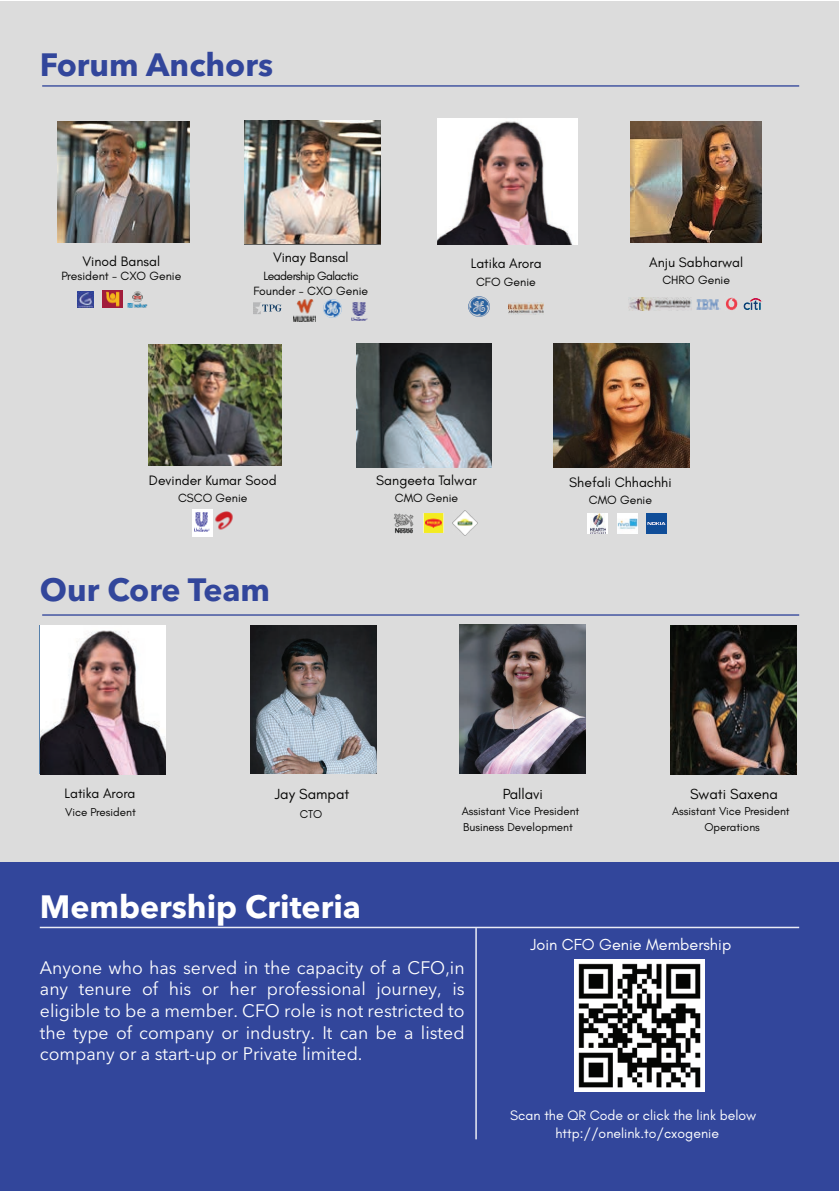
<style>
.page{position:relative;width:839px;height:1191px;background:#fff}
.page>*{position:absolute;margin:0;border:0;box-sizing:border-box;transform-origin:0 0}
.t1{font:700 32px "Avenir Next LT Pro";color:#32469b}
.t2{font:700 32px "Avenir Next LT Pro";color:#fff}
.t3{font:18px/21.6px "Avenir Next LT Pro";color:#fff;text-align:justify}
.t4{font:16.2px "Glacial Indifference";color:#fff}
.t5{font:15px "Glacial Indifference";color:#050504}
.t6{font:14px "Glacial Indifference";color:#050504}
.t7{font:14px/18px "Glacial Indifference";color:#fff;text-align:center}
.t8{font:12.2px "Glacial Indifference";color:#050504}
.t9{font:12.2px "Glacial Indifference";letter-spacing:-.05em;color:#050504}
.t10{font:11.6px/16.2px "Glacial Indifference";color:#050504}
</style>
<div class="page">
<div style="left:0;top:2px;width:839px;height:1189px;background:#dcdcdc"></div>
<div style="left:1px;top:862px;width:838px;height:329px;background:#32469b"></div>
<hr style="left:42px;top:85px;width:757px;height:2px;background:#32469b">
<hr style="left:42px;top:614px;width:757px;height:2px;background:#32469b">
<img style="left:670px;top:626px;width:126px;height:148px">
<hr style="left:475px;top:928px;width:2px;height:211px;background:#fff">
<hr style="left:40px;top:926px;width:759px;height:2px;background:#fff">
<img style="left:40px;top:625px;width:125px;height:149px">
<img style="left:574px;top:959px;width:130px;height:132px">
<img style="left:250px;top:625px;width:126px;height:148px">
<img style="left:57px;top:121px;width:132px;height:122px">
<img style="left:102px;top:290px;width:21px;height:18px">
<img style="left:128px;top:291px;width:19px;height:17px">
<img style="left:78px;top:291px;width:15px;height:16px">
<img style="left:244px;top:120px;width:137px;height:123px">
<img style="left:253px;top:302px;width:28px;height:12px">
<img style="left:293px;top:300px;width:22px;height:22px">
<img style="left:323px;top:300px;width:18px;height:18px">
<img style="left:351px;top:302px;width:17px;height:19px">
<img style="left:468px;top:296px;width:21px;height:21px">
<img style="left:508px;top:302px;width:36px;height:13px">
<img style="left:437px;top:119px;width:140px;height:126px">
<img style="left:630px;top:121px;width:131px;height:121px">
<img style="left:629px;top:298px;width:62px;height:13px">
<img style="left:697px;top:299px;width:24px;height:11px">
<img style="left:725px;top:297px;width:13px;height:13px">
<img style="left:743px;top:298px;width:19px;height:12px">
<img style="left:149px;top:345px;width:132px;height:121px">
<img style="left:192px;top:510px;width:20px;height:26px">
<img style="left:212px;top:510px;width:21px;height:21px">
<img style="left:357px;top:343px;width:135px;height:124px">
<img style="left:394px;top:513px;width:20px;height:21px">
<img style="left:424px;top:513px;width:19px;height:20px">
<img style="left:452px;top:510px;width:25px;height:25px">
<div style="left:587px;top:513px;width:20px;height:20px;background:#fff"></div>
<img style="left:590px;top:513px;width:16px;height:20px">
<img style="left:617px;top:513px;width:20px;height:20px">
<div style="left:647px;top:513px;width:20px;height:20px;background:#104e99"></div>
<img style="left:647px;top:522px;width:19px;height:3px">
<img style="left:553px;top:343px;width:136px;height:124px">
<img style="left:459px;top:625px;width:126px;height:148px">
<h1 class="t1" style="left:40px;top:45px;width:235px">Forum Anchors</h1>
<p class="t6" style="left:83px;top:254px;width:79px">Vinod Bansal</p>
<p class="t8" style="left:61px;top:269px;width:121px">President - CXO Genie</p>
<p class="t6" style="left:273px;top:250px;width:77px">Vinay Bansal</p>
<p class="t8" style="left:254px;top:284px;width:116px">Founder - CXO Genie</p>
<p class="t6" style="left:471px;top:256px;width:72px">Latika Arora</p>
<p class="t6" style="left:649px;top:254px;width:96px">Anju Sabharwal</p>
<p class="t8" style="left:662px;top:273px;width:69px">CHRO Genie</p>
<p class="t9" style="left:263px;top:269px;width:97px">Leadership Galactic</p>
<p class="t8" style="left:476px;top:275px;width:61px">CFO Genie</p>
<p class="t6" style="left:149px;top:472px;width:129px">Devinder Kumar Sood</p>
<p class="t8" style="left:178px;top:491px;width:71px">CSCO Genie</p>
<h1 class="t1" style="left:40px;top:570px;width:232px">Our Core Team</h1>
<p class="t6" style="left:376px;top:472px;width:102px">Sangeeta Talwar</p>
<p class="t8" style="left:395px;top:491px;width:65px">CMO Genie</p>
<p class="t6" style="left:569px;top:474px;width:104px">Shefali Chhachhi</p>
<p class="t8" style="left:589px;top:493px;width:65px">CMO Genie</p>
<p class="t6" style="left:65px;top:786px;width:72px">Latika Arora</p>
<p class="t10" style="left:65px;top:804px;width:72px">Vice President</p>
<p class="t5" style="left:275px;top:785px;width:76px">Jay Sampat</p>
<p class="t10" style="left:300px;top:806px;width:24px">CTO</p>
<h1 class="t2" style="left:40px;top:886px;width:323px">Membership Criteria</h1>
<p class="t5" style="left:502px;top:785px;width:42px">Pallavi</p>
<p class="t10" style="left:462px;top:803px;width:119px">Assistant Vice President<br>Business Development</p>
<p class="t5" style="left:690px;top:785px;width:90px">Swati Saxena</p>
<p class="t10" style="left:672px;top:803px;width:119px;text-align:center">Assistant Vice President<br>Operations</p>
<p class="t4" style="left:530px;top:935px;width:202px">Join CFO Genie Membership</p>
<p class="t3" style="left:40px;top:956px;width:426px">Anyone who has served in the capacity of a CFO,in any tenure of his or her professional journey, is eligible to be a member. CFO role is not restricted to the type of company or industry. It can be a listed company or a start-up or Private limited.</p>
<p class="t7" style="left:510px;top:1106px;width:247px">Scan the QR Code or click the link below http://onelink.to/cxogenie</p>
</div>
